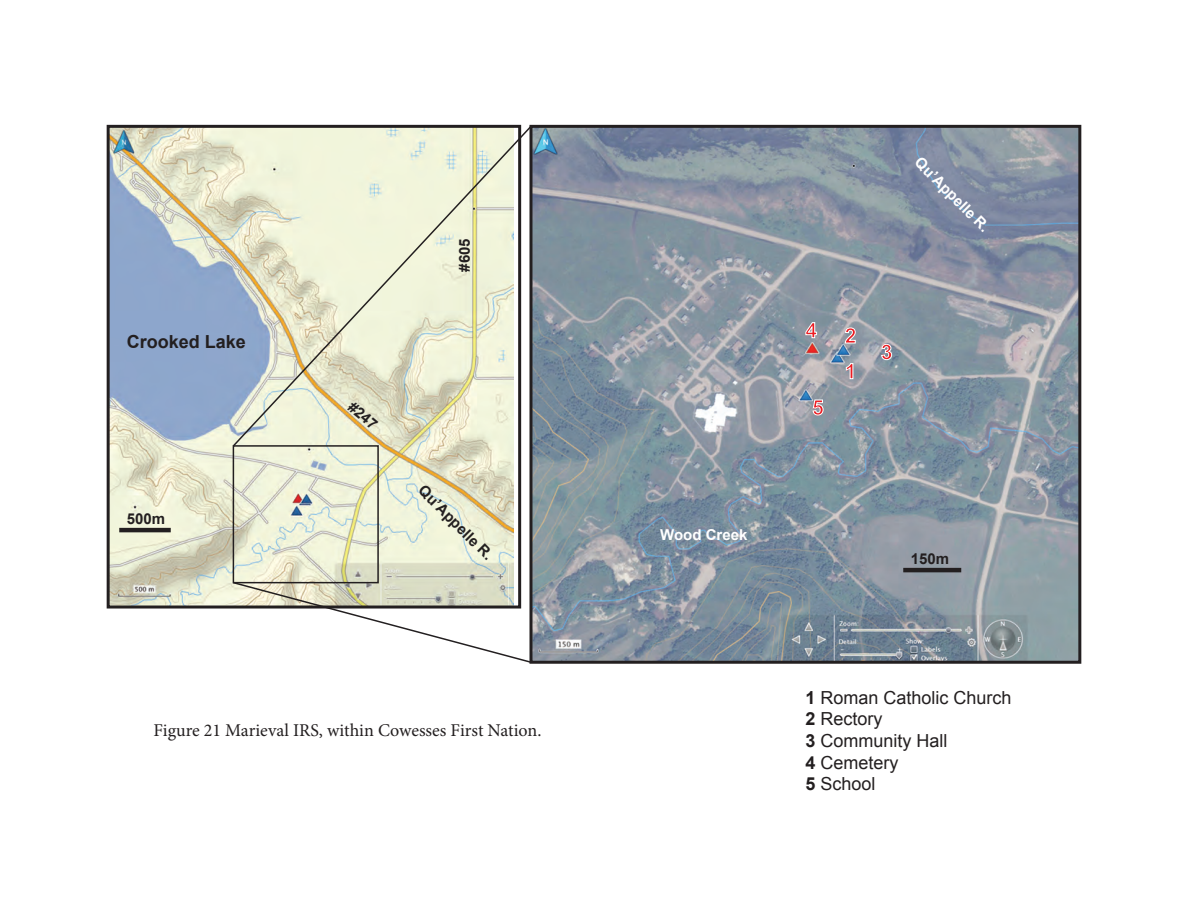
<style>
.page{position:relative;width:1188px;height:918px;background:#fff}
.page>*{position:absolute;margin:0;border:0;box-sizing:border-box;transform-origin:0 0}
.t1{font:700 21px "Arial";color:#ee1d23}
.t2{font:18px/21.6px "Arial";color:#231f20}
.t3{font:18px "Minion Pro";color:#231f20}
.t4{font:700 18px "Arial";color:#231f20}
.t5{font:700 15px "Arial";color:#231f20}
.t6{font:700 15px "Arial";color:#fff}
.s1{font-weight:700}
</style>
<div class="page">
<img style="left:111px;top:129px;width:402px;height:476px">
<img style="left:533px;top:129px;width:544px;height:531px">
<div style="left:233px;top:445px;width:146px;height:138px;border:2px solid #231f20"></div>
<svg style="left:231px;top:124px;width:302px;height:324px;background:#e6e8d1"></svg>
<svg style="left:232px;top:581px;width:297px;height:82px"></svg>
<div style="left:107px;top:125px;width:414px;height:484px;border:3px solid #231f20"></div>
<div style="left:529px;top:125px;width:552px;height:539px;border:3px solid #231f20"></div>
<svg style="left:846px;top:363px;width:7px;height:16px"></svg>
<svg style="left:845px;top:328px;width:11px;height:15px"></svg>
<svg style="left:881px;top:344px;width:11px;height:16px"></svg>
<svg style="left:805px;top:322px;width:12px;height:16px"></svg>
<svg style="left:813px;top:400px;width:11px;height:15px"></svg>
<hr style="left:119px;top:528px;width:52px;height:4px;background:#231f20">
<hr style="left:903px;top:568px;width:58px;height:4px;background:#231f20">
<p class="t4" style="left:127px;top:330px;width:121px">Crooked Lake</p>
<p class="t5" style="left:127px;top:509px;width:40px">500m</p>
<p class="t5" style="left:454px;top:272px;width:35px;rotate:-90deg">#605</p>
<p class="t5" style="left:357px;top:397px;width:35px;rotate:40deg">#247</p>
<p class="t5" style="left:428px;top:481px;width:100px;rotate:45deg">Qu’Appelle R.</p>
<p class="t3" style="left:153px;top:718px;width:390px">Figure 21 Marieval IRS, within Cowesses First Nation.</p>
<p class="t6" style="left:660px;top:525px;width:89px">Wood Creek</p>
<p class="t6" style="left:925px;top:153px;width:100px;rotate:45deg">Qu’Appelle R.</p>
<p class="t1" style="left:805px;top:316px;width:13px">4</p>
<p class="t1" style="left:812px;top:393px;width:13px">5</p>
<p class="t1" style="left:845px;top:322px;width:13px">2</p>
<p class="t1" style="left:845px;top:357px;width:13px">1</p>
<p class="t1" style="left:881px;top:338px;width:13px">3</p>
<p class="t5" style="left:911px;top:549px;width:40px">150m</p>
<p class="t2" style="left:805px;top:687px;width:208px"><span class="s1">1</span> Roman Catholic Church<br><span class="s1">2</span> Rectory<br><span class="s1">3</span> Community Hall<br><span class="s1">4</span> Cemetery<br><span class="s1">5</span> School</p>
</div>
